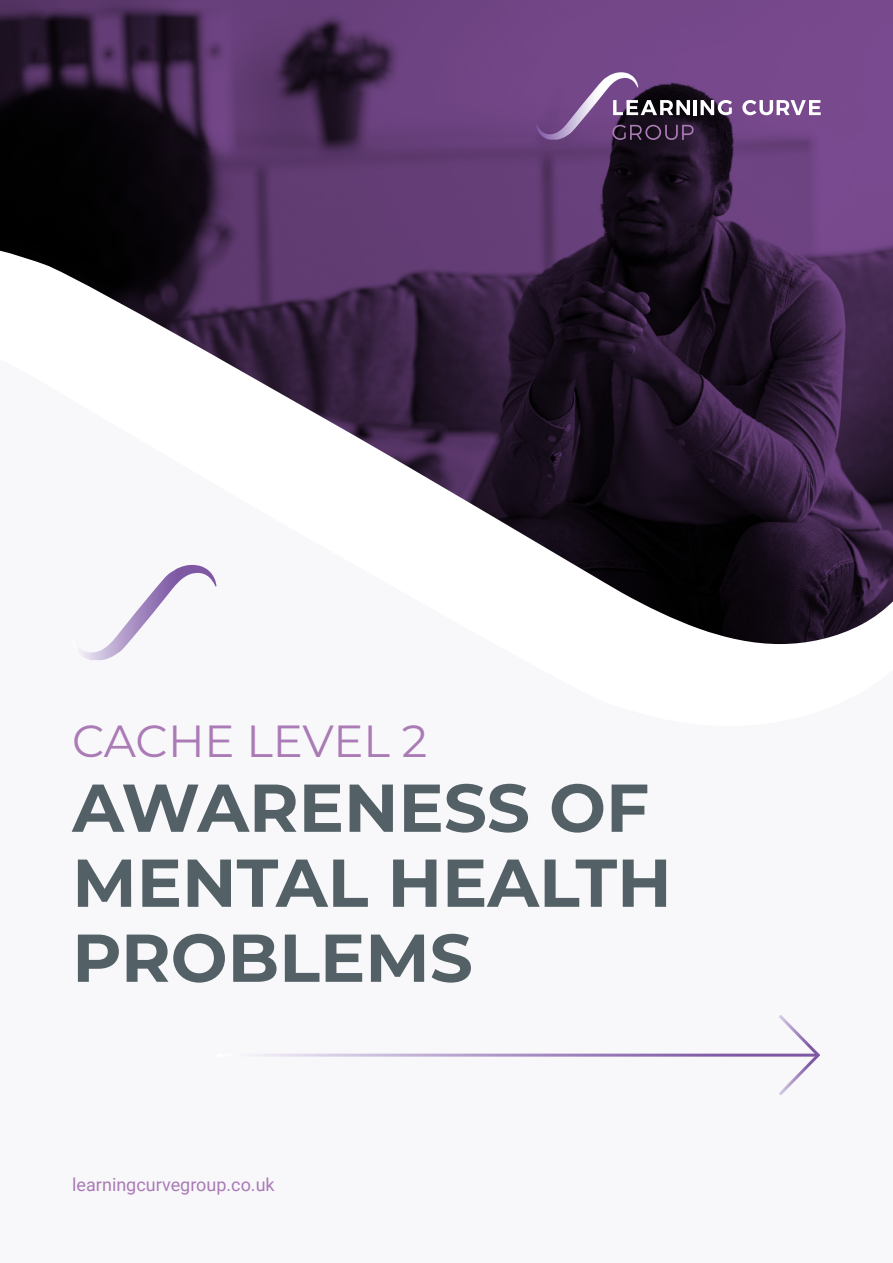
<style>
.page{position:relative;width:893px;height:1263px;background:#f8f8fb}
.page>*{position:absolute;margin:0;border:0;box-sizing:border-box;transform-origin:0 0}
.t1{font:700 67.5px "Montserrat";color:#536166}
.t2{font:45px "Montserrat";letter-spacing:-.005em;color:#aa7bb5}
.t3{font:18px "Roboto";color:#aa7bb5}
</style>
<div class="page">
<img style="left:0;top:0;width:893px;height:226px">
<svg style="left:0;top:226px;width:893px;height:418px"></svg>
<hr style="left:694px;top:100px;width:3px;height:15px;background:#fff">
<svg style="left:701px;top:100px;width:31px;height:15px"></svg>
<svg style="left:742px;top:100px;width:79px;height:15px"></svg>
<svg style="left:536px;top:72px;width:158px;height:68px;background:#6b4e79"></svg>
<svg style="left:72px;top:565px;width:144px;height:95px"></svg>
<svg style="left:776px;top:1015px;width:45px;height:80px"></svg>
<hr style="left:218px;top:1054px;width:600px;height:3px;background:#fff">
<p class="t2" style="left:72px;top:710px;width:357px">CACHE LEVEL 2</p>
<p class="t1" style="left:72px;top:759px;width:578px">AWARENESS OF</p>
<p class="t1" style="left:72px;top:834px;width:601px">MENTAL HEALTH</p>
<p class="t1" style="left:72px;top:909px;width:402px">PROBLEMS</p>
<p class="t3" style="left:72px;top:1172px;width:204px">learningcurvegroup.co.uk</p>
</div>
